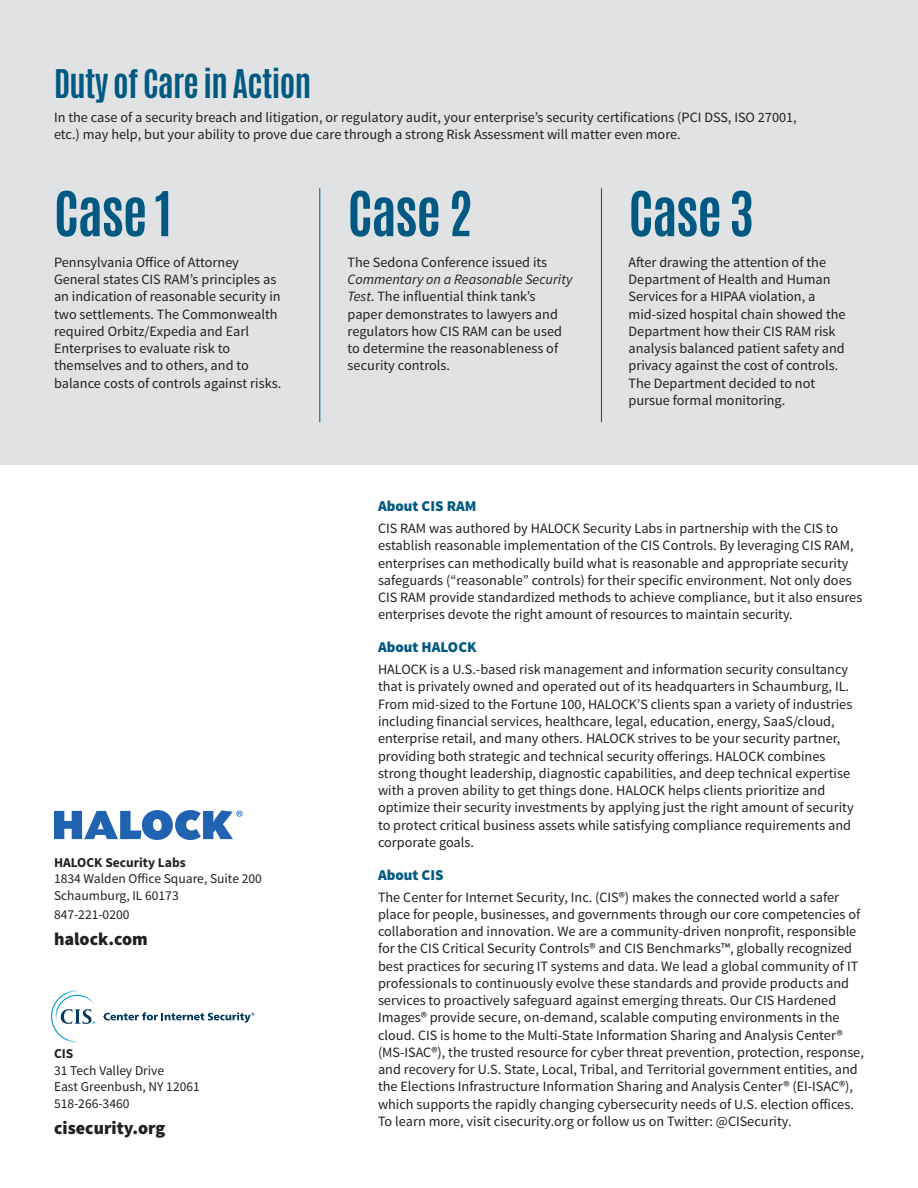
<style>
.page{position:relative;width:918px;height:1188px;background:#fff}
.page>*{position:absolute;margin:0;border:0;box-sizing:border-box;transform-origin:0 0}
.t1{font:700 52.5px "Antonio";letter-spacing:-.02em;color:#005982}
.t2{font:700 33px "Antonio";letter-spacing:-.02em;color:#005982}
.t3{font:900 18px "Source Sans Pro";color:#231f20}
.t4{font:900 15px "Source Sans Pro";color:#005982}
.t5{font:14.25px/17.2px "Source Sans Pro";color:#231f20}
.t6{font:13.5px "Source Sans Pro";color:#231f20}
.t7{font:700 13.5px "Source Sans Pro";color:#231f20}
.s1{font-style:italic}
</style>
<div class="page">
<div style="left:0;top:0;width:918px;height:464px;background:#e1e2e4"></div>
<hr style="left:319px;top:188px;width:1px;height:234px;background:#005982">
<hr style="left:601px;top:188px;width:1px;height:234px;background:#005982">
<svg style="left:54px;top:810px;width:189px;height:30px"></svg>
<svg style="left:51px;top:990px;width:203px;height:53px"></svg>
<p class="t2" style="left:54px;top:59px;width:259px">Duty of Care in Action</p>
<p class="t5" style="left:54px;top:109px;width:744px">In the case of a security breach and litigation, or regulatory audit, your enterprise’s security certifications (PCI DSS, ISO 27001,</p>
<p class="t5" style="left:54px;top:126px;width:628px">etc.) may help, but your ability to prove due care through a strong Risk Assessment will matter even more.</p>
<p class="t1" style="left:54px;top:174px;width:120px">Case 1</p>
<p class="t5" style="left:54px;top:254px;width:229px">Pennsylvania Office of Attorney General states CIS RAM’s principles as an indication of reasonable security in two settlements. The Commonwealth required Orbitz/Expedia and Earl Enterprises to evaluate risk to themselves and to others, and to balance costs of controls against risks.</p>
<p class="t7" style="left:54px;top:853px;width:133px">HALOCK Security Labs</p>
<p class="t6" style="left:54px;top:870px;width:210px">1834 Walden Office Square, Suite 200</p>
<p class="t6" style="left:54px;top:887px;width:126px">Schaumburg, IL 60173</p>
<p class="t6" style="left:54px;top:906px;width:77px">847-221-0200</p>
<p class="t3" style="left:54px;top:928px;width:95px">halock.com</p>
<p class="t7" style="left:54px;top:1045px;width:21px">CIS</p>
<p class="t6" style="left:54px;top:1062px;width:112px">31 Tech Valley Drive</p>
<p class="t6" style="left:54px;top:1078px;width:147px">East Greenbush, NY 12061</p>
<p class="t6" style="left:54px;top:1095px;width:77px">518-266-3460</p>
<p class="t3" style="left:54px;top:1116px;width:113px">cisecurity.org</p>
<p class="t1" style="left:348px;top:174px;width:127px">Case 2</p>
<p class="t5" style="left:348px;top:254px;width:226px">The Sedona Conference issued its<br><span class="s1">Commentary on a Reasonable Security<br>Test</span>. The influential think tank’s paper demonstrates to lawyers and regulators how CIS RAM can be used to determine the reasonableness of security controls.</p>
<p class="t1" style="left:629px;top:174px;width:127px">Case 3</p>
<p class="t5" style="left:629px;top:254px;width:219px">After drawing the attention of the Department of Health and Human Services for a HIPAA violation, a mid-sized hospital chain showed the Department how their CIS RAM risk analysis balanced patient safety and privacy against the cost of controls.<br>The Department decided to not pursue formal monitoring.</p>
<p class="t4" style="left:378px;top:497px;width:100px">About CIS RAM</p>
<p class="t5" style="left:378px;top:520px;width:486px">CIS RAM was authored by HALOCK Security Labs in partnership with the CIS to establish reasonable implementation of the CIS Controls. By leveraging CIS RAM, enterprises can methodically build what is reasonable and appropriate security safeguards (“reasonable” controls) for their specific environment. Not only does CIS RAM provide standardized methods to achieve compliance, but it also ensures enterprises devote the right amount of resources to maintain security.</p>
<p class="t4" style="left:378px;top:638px;width:100px">About HALOCK</p>
<p class="t5" style="left:378px;top:661px;width:477px">HALOCK is a U.S.-based risk management and information security consultancy that is privately owned and operated out of its headquarters in Schaumburg, IL.<br>From mid-sized to the Fortune 100, HALOCK’S clients span a variety of industries including financial services, healthcare, legal, education, energy, SaaS/cloud, enterprise retail, and many others. HALOCK strives to be your security partner, providing both strategic and technical security offerings. HALOCK combines strong thought leadership, diagnostic capabilities, and deep technical expertise with a proven ability to get things done. HALOCK helps clients prioritize and optimize their security investments by applying just the right amount of security to protect critical business assets while satisfying compliance requirements and corporate goals.</p>
<p class="t4" style="left:378px;top:865px;width:67px">About CIS</p>
<p class="t5" style="left:378px;top:888px;width:487px">The Center for Internet Security, Inc. (CIS®) makes the connected world a safer place for people, businesses, and governments through our core competencies of collaboration and innovation. We are a community-driven nonprofit, responsible for the CIS Critical Security Controls® and CIS Benchmarks™, globally recognized best practices for securing IT systems and data. We lead a global community of IT professionals to continuously evolve these standards and provide products and services to proactively safeguard against emerging threats. Our CIS Hardened Images® provide secure, on-demand, scalable computing environments in the cloud. CIS is home to the Multi-State Information Sharing and Analysis Center® (MS-ISAC®), the trusted resource for cyber threat prevention, protection, response, and recovery for U.S. State, Local, Tribal, and Territorial government entities, and the Elections Infrastructure Information Sharing and Analysis Center® (EI-ISAC®), which supports the rapidly changing cybersecurity needs of U.S. election offices.<br>To learn more, visit cisecurity.org or follow us on Twitter: @CISecurity.</p>
</div>
